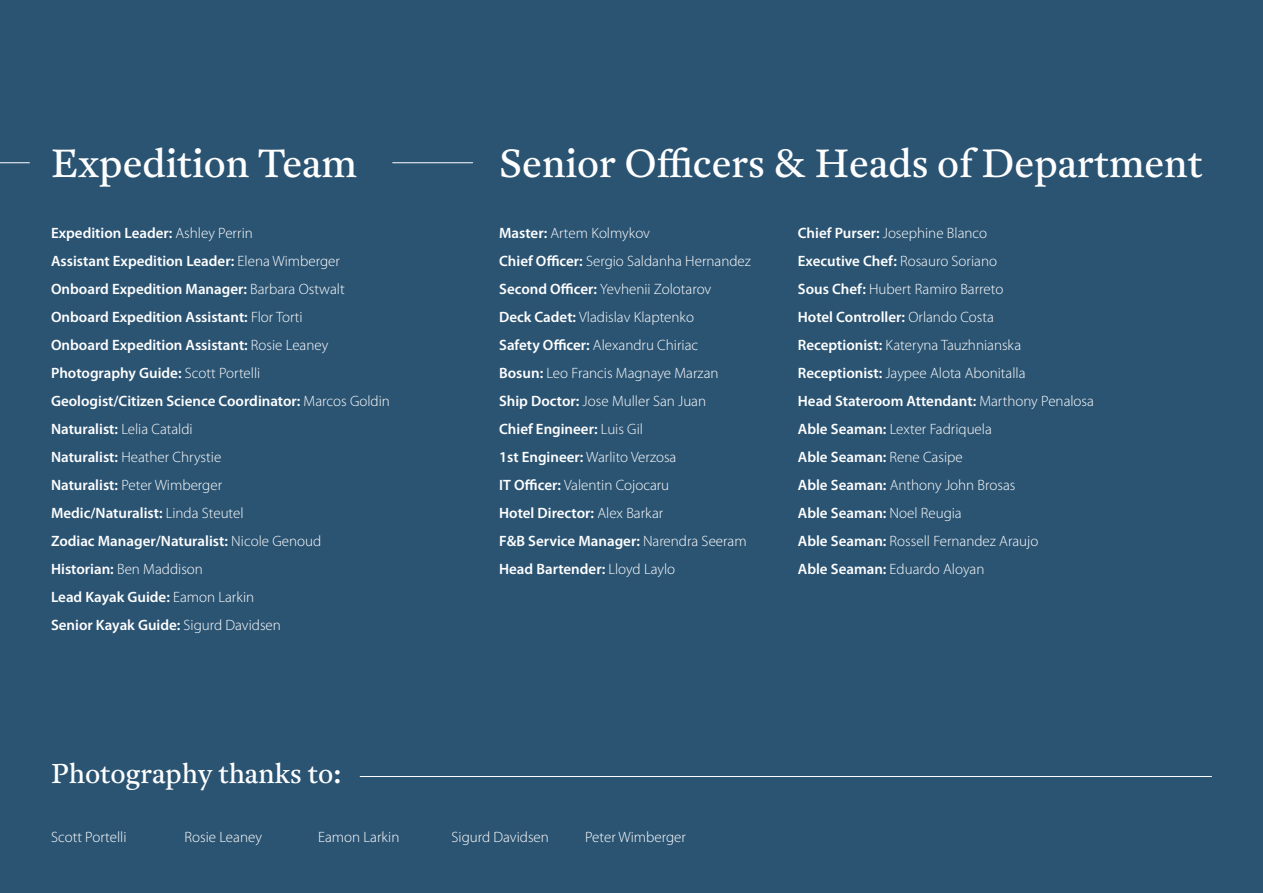
<style>
.page{position:relative;width:1263px;height:893px;background:#2b5473}
.page>*{position:absolute;margin:0;border:0;box-sizing:border-box;transform-origin:0 0}
.t1{font:39px "Antwerp";color:#fff}
.t2{font:27px "Antwerp";color:#fff}
.t3{font:300 15px/28px "Myriad Pro";color:#fff}
.t4{font:600 15px/28px "Myriad Pro";color:#fff}
.s1{font-weight:300}
.s2{font-weight:600}
</style>
<div class="page">
<hr style="left:393px;top:162px;width:80px;height:1px;background:#fff">
<hr style="left:360px;top:776px;width:851px;height:1px;background:#fff">
<hr style="left:0;top:162px;width:30px;height:1px;background:#fff">
<h1 class="t1" style="left:51px;top:137px;width:308px">Expedition Team</h1>
<h1 class="t1" style="left:499px;top:137px;width:705px">Senior Officers &amp; Heads of Department</h1>
<p class="t4" style="left:51px;top:219px;width:340px">Expedition Leader: <span class="s1">Ashley Perrin<br></span>Assistant Expedition Leader: <span class="s1">Elena Wimberger </span>Onboard Expedition Manager: <span class="s1">Barbara Ostwalt </span>Onboard Expedition Assistant: <span class="s1">Flor Torti<br></span>Onboard Expedition Assistant: <span class="s1">Rosie Leaney </span>Photography Guide: <span class="s1">Scott Portelli<br></span>Geologist/Citizen Science Coordinator: <span class="s1">Marcos Goldin </span>Naturalist: <span class="s1">Lelia Cataldi<br></span>Naturalist: <span class="s1">Heather Chrystie<br></span>Naturalist: <span class="s1">Peter Wimberger<br></span>Medic/Naturalist: <span class="s1">Linda Steutel<br></span>Zodiac Manager/Naturalist: <span class="s1">Nicole Genoud<br></span>Historian: <span class="s1">Ben Maddison<br></span>Lead Kayak Guide: <span class="s1">Eamon Larkin<br></span>Senior Kayak Guide: <span class="s1">Sigurd Davidsen</span></p>
<p class="t3" style="left:499px;top:219px;width:253px"><span class="s2">Master:</span> Artem Kolmykov<br><span class="s2">Chief Officer:</span> Sergio Saldanha Hernandez<br><span class="s2">Second Officer:</span> Yevhenii Zolotarov<br><span class="s2">Deck Cadet:</span> Vladislav Klaptenko<br><span class="s2">Safety Officer:</span> Alexandru Chiriac<br><span class="s2">Bosun:</span> Leo Francis Magnaye Marzan<br><span class="s2">Ship Doctor:</span> Jose Muller San Juan<br><span class="s2">Chief Engineer:</span> Luis Gil<br><span class="s2">1st Engineer:</span> Warlito Verzosa<br><span class="s2">IT Officer:</span> Valentin Cojocaru<br><span class="s2">Hotel Director:</span> Alex Barkar<br><span class="s2">F&amp;B Service Manager:</span> Narendra Seeram<br><span class="s2">Head Bartender:</span> Lloyd Laylo</p>
<p class="t3" style="left:798px;top:219px;width:298px"><span class="s2">Chief Purser:</span> Josephine Blanco<br><span class="s2">Executive Chef:</span> Rosauro Soriano<br><span class="s2">Sous Chef:</span> Hubert Ramiro Barreto<br><span class="s2">Hotel Controller:</span> Orlando Costa<br><span class="s2">Receptionist:</span> Kateryna Tauzhnianska <span class="s2">Receptionist:</span> Jaypee Alota Abonitalla<br><span class="s2">Head Stateroom Attendant:</span> Marthony Penalosa <span class="s2">Able Seaman:</span> Lexter Fadriquela<br><span class="s2">Able Seaman:</span> Rene Casipe<br><span class="s2">Able Seaman:</span> Anthony John Brosas<br><span class="s2">Able Seaman:</span> Noel Reugia<br><span class="s2">Able Seaman:</span> Rossell Fernandez Araujo<br><span class="s2">Able Seaman:</span> Eduardo Aloyan</p>
<h2 class="t2" style="left:51px;top:755px;width:292px">Photography thanks to:</h2>
<p class="t3" style="left:51px;top:823px;width:77px">Scott Portelli</p>
<p class="t3" style="left:185px;top:823px;width:79px">Rosie Leaney</p>
<p class="t3" style="left:318px;top:823px;width:83px">Eamon Larkin</p>
<p class="t3" style="left:452px;top:823px;width:99px">Sigurd Davidsen</p>
<p class="t3" style="left:585px;top:823px;width:102px">Peter Wimberger</p>
</div>
